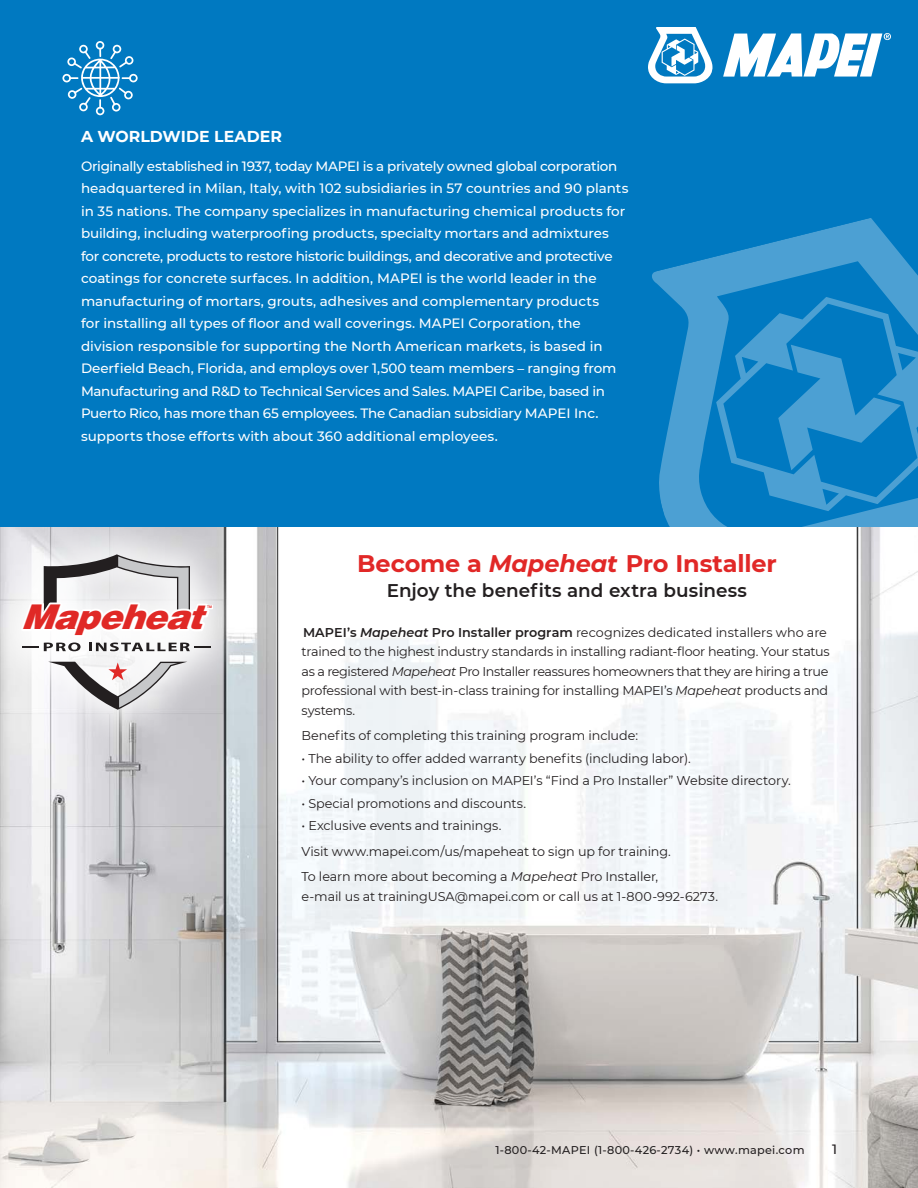
<style>
.page{position:relative;width:918px;height:1188px;background:#fff}
.page>*{position:absolute;margin:0;border:0;box-sizing:border-box;transform-origin:0 0}
.t1{font:italic 900 34.05px "Helvetica LT Std";color:#e02926}
.t2{font:700 24px "Montserrat";letter-spacing:-.005em;color:#e12827}
.t3{font:600 18.3px "Montserrat";letter-spacing:.005em;color:#231f20}
.t4{font:700 15.75px "Montserrat";letter-spacing:.005em;color:#fff}
.t5{font:500 13.5px/22.5px "Montserrat";letter-spacing:-.005em;color:#fff}
.t6{font:500 13.5px "Montserrat";color:#231f20}
.t7{font:12.75px/19.5px "Montserrat";letter-spacing:-.015em;color:#231f20}
.t8{font:500 11.25px "Montserrat";letter-spacing:.025em;color:#231f20}
.t9{font:700 3.45px "Helvetica LT Std";color:#e02926}
.s1{font-style:italic}
.s2{font-weight:600}
.s3{font-weight:600;font-style:italic}
</style>
<div class="page">
<img style="left:0;top:526px;width:918px;height:662px">
<div style="left:0;top:513px;width:254px;height:238px;background:#fff;opacity:.95"></div>
<svg style="left:48px;top:662px;width:139px;height:48px"></svg>
<svg style="left:89px;top:643px;width:122px;height:8px"></svg>
<svg style="left:22px;top:643px;width:59px;height:8px"></svg>
<svg style="left:21px;top:554px;width:192px;height:83px"></svg>
<div style="left:0;top:0;width:918px;height:526px;background:#0079c1"></div>
<svg style="left:652px;top:218px;width:266px;height:308px;fill:#4ca0d3"></svg>
<svg style="left:716px;top:297px;width:202px;height:214px"></svg>
<svg style="left:648px;top:27px;width:65px;height:56px"></svg>
<svg style="left:723px;top:33px;width:168px;height:44px"></svg>
<svg style="left:62px;top:41px;width:76px;height:74px"></svg>
<p class="t4" style="left:81px;top:125px;width:203px">A WORLDWIDE LEADER</p>
<p class="t5" style="left:81px;top:154px;width:549px">Originally established in 1937, today MAPEI is a privately owned global corporation headquartered in Milan, Italy, with 102 subsidiaries in 57 countries and 90 plants in 35 nations. The company specializes in manufacturing chemical products for building, including waterproofing products, specialty mortars and admixtures for concrete, products to restore historic buildings, and decorative and protective coatings for concrete surfaces. In addition, MAPEI is the world leader in the manufacturing of mortars, grouts, adhesives and complementary products<br>for installing all types of floor and wall coverings. MAPEI Corporation, the division responsible for supporting the North American markets, is based in Deerfield Beach, Florida, and employs over 1,500 team members – ranging from Manufacturing and R&amp;D to Technical Services and Sales. MAPEI Caribe, based in Puerto Rico, has more than 65 employees. The Canadian subsidiary MAPEI Inc. supports those efforts with about 360 additional employees.</p>
<h1 class="t1" style="left:21px;top:595px;width:191px">Mapeheat</h1>
<p class="t9" style="left:207px;top:605px;width:6px">TM</p>
<h2 class="t2" style="left:357px;top:546px;width:421px">Become a <span class="s1">Mapeheat</span> Pro Installer</h2>
<h3 class="t3" style="left:387px;top:578px;width:362px">Enjoy the benefits and extra business</h3>
<p class="t7" style="left:301px;top:622px;width:530px"><span class="s2">MAPEI’s</span> <span class="s3">Mapeheat</span> <span class="s2">Pro Installer program</span> recognizes dedicated installers who are trained to the highest industry standards in installing radiant-floor heating. Your status as a registered <span class="s1">Mapeheat</span> Pro Installer reassures homeowners that they are hiring a true professional with best-in-class training for installing MAPEI’s <span class="s1">Mapeheat</span> products and systems.</p>
<p class="t7" style="left:301px;top:725px;width:338px">Benefits of completing this training program include:</p>
<p class="t7" style="left:301px;top:748px;width:391px">• The ability to offer added warranty benefits (including labor).</p>
<p class="t7" style="left:301px;top:770px;width:491px">• Your company’s inclusion on MAPEI’s “Find a Pro Installer” Website directory.</p>
<p class="t7" style="left:301px;top:793px;width:226px">• Special promotions and discounts.</p>
<p class="t7" style="left:301px;top:812px;width:371px;line-height:25.5px">• Exclusive events and trainings.<br>Visit www.mapei.com/us/mapeheat to sign up for training.<br>To learn more about becoming a <span class="s1">Mapeheat</span> Pro Installer,</p>
<p class="t7" style="left:301px;top:886px;width:418px">e-mail us at trainingUSA@mapei.com or call us at 1-800-992-6273.</p>
<p class="t8" style="left:495px;top:1142px;width:311px">1-800-42-MAPEI (1-800-426-2734) • www.mapei.com</p>
<p class="t6" style="left:832px;top:1140px;width:6px">1</p>
</div>
